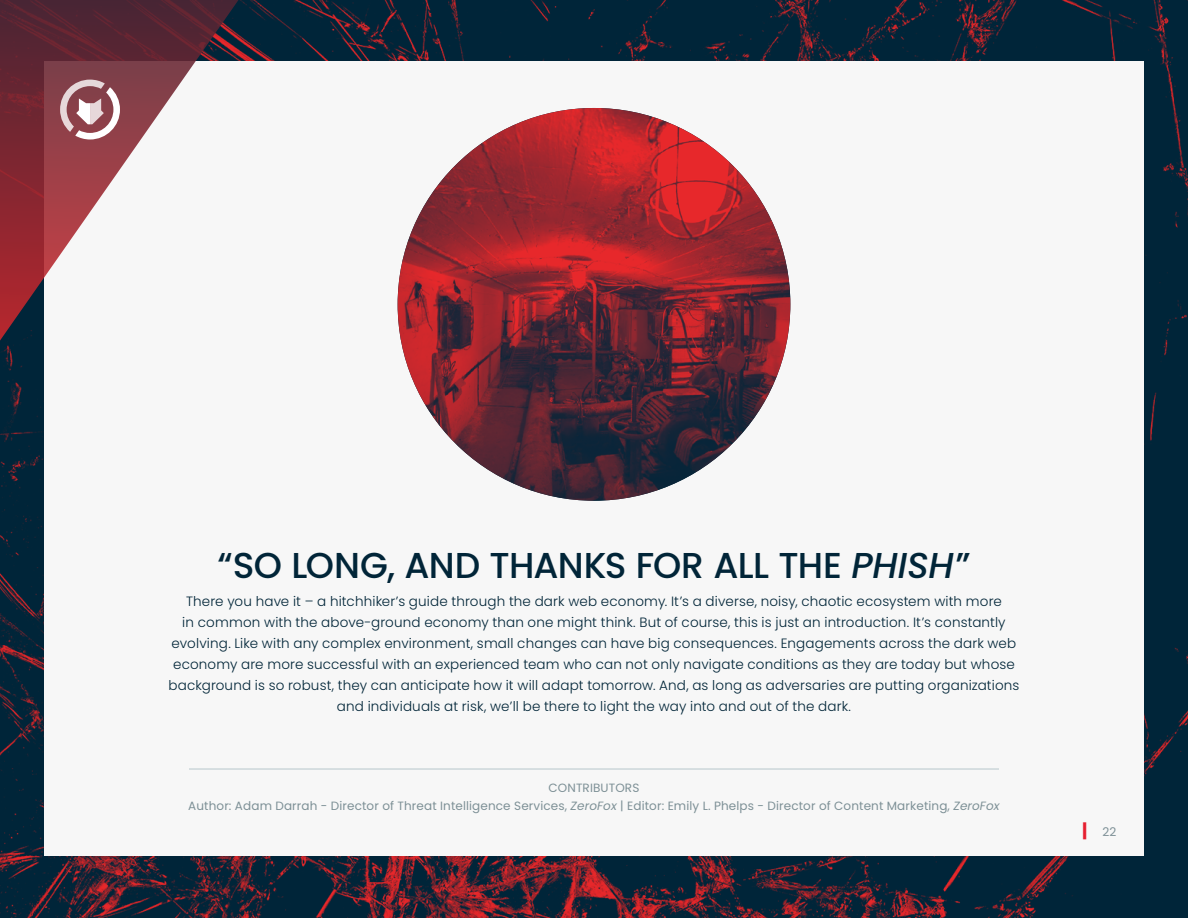
<style>
.page{position:relative;width:1188px;height:918px;background:#fff}
.page>*{position:absolute;margin:0;border:0;box-sizing:border-box;transform-origin:0 0}
.t1{font:500 36px "Poppins";letter-spacing:-.02em;color:#012538}
.t2{font:300 13.5px/21px "Poppins";letter-spacing:.01em;color:#012538;text-align:center}
.t3{font:12px/18px "Poppins";letter-spacing:.01em;color:#7d9096;text-align:center}
.s1{font-style:italic}
.s2{font-weight:700;font-size:18px;color:#e61e2f}
</style>
<div class="page">
<img style="left:0;top:0;width:1188px;height:918px">
<div style="left:44px;top:62px;width:1100px;height:794px;background:#f7f7f7"></div>
<svg style="left:0;top:0;width:288px;height:399px"></svg>
<svg style="left:60px;top:80px;width:60px;height:60px"></svg>
<img style="left:398px;top:108px;width:392px;height:393px;border-radius:196px">
<hr style="left:189px;top:769px;width:810px;height:1px;background:#b6c6cb">
<h1 class="t1" style="left:217px;top:544px;width:755px">“SO LONG, AND THANKS FOR ALL THE <span class="s1">PHISH</span>”</h1>
<p class="t2" style="left:168px;top:590px;width:853px">There you have it – a hitchhiker’s guide through the dark web economy. It’s a diverse, noisy, chaotic ecosystem with more<br>in common with the above-ground economy than one might think. But of course, this is just an introduction. It’s constantly evolving. Like with any complex environment, small changes can have big consequences. Engagements across the dark web economy are more successful with an experienced team who can not only navigate conditions as they are today but whose background is so robust, they can anticipate how it will adapt tomorrow. And, as long as adversaries are putting organizations and individuals at risk, we’ll be there to light the way into and out of the dark.</p>
<p class="t3" style="left:188px;top:779px;width:813px">CONTRIBUTORS<br>Author: Adam Darrah - Director of Threat Intelligence Services, <span class="s1">ZeroFox</span> | Editor: Emily L. Phelps - Director of Content Marketing, <span class="s1">ZeroFox</span></p>
<p class="t3" style="left:1082px;top:823px;width:36px"><span class="s2">|</span> 22</p>
</div>
